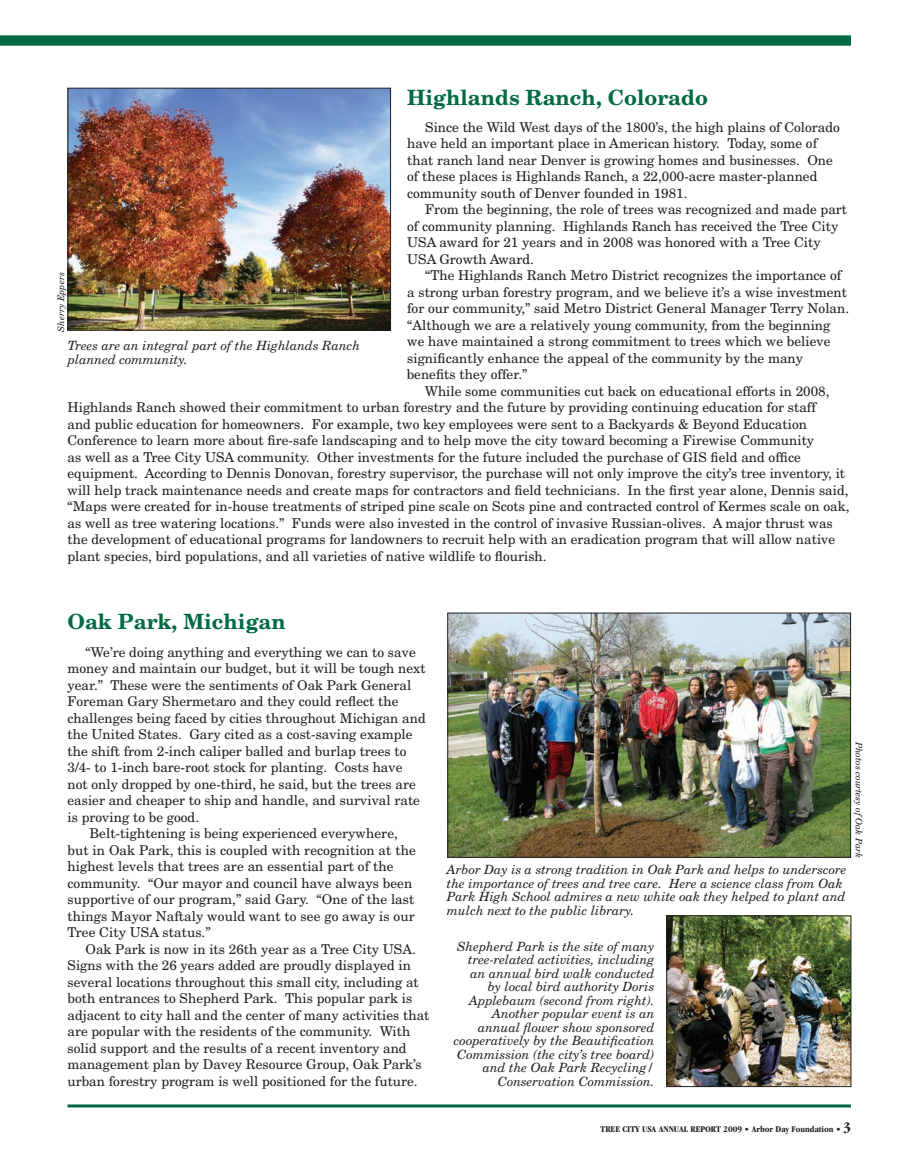
<style>
.page{position:relative;width:905px;height:1175px;background:#fff}
.page>*{position:absolute;margin:0;border:0;box-sizing:border-box;transform-origin:0 0}
.t1{font:700 21px "New Century Schlbk";color:#006a41}
.t2{font:13.5px/16.5px "New Century Schlbk";color:#231f20}
.t3{font:italic 12.75px/13.5px "New Century Schlbk";color:#231f20}
.t4{font:700 condensed 9px "Garamond";color:#231f20;scale:1.05 1}
.t5{font:italic 9px "New Century Schlbk";color:#231f20}
.s1{font-size:15px}
</style>
<div class="page">
<svg style="left:0;top:35px;width:850px;height:11px"></svg>
<hr style="left:68px;top:1104px;width:782px;height:3px;background:#006a41">
<img style="left:70px;top:90px;width:319px;height:238px">
<div style="left:68px;top:88px;width:323px;height:242px;border:1px solid #231f20"></div>
<img style="left:449px;top:614px;width:399px;height:241px">
<div style="left:447px;top:612px;width:403px;height:245px;border:1px solid #231f20"></div>
<img style="left:668px;top:917px;width:181px;height:168px">
<div style="left:666px;top:915px;width:185px;height:172px;border:1px solid #231f20"></div>
<h1 class="t1" style="left:407px;top:84px;width:302px">Highlands Ranch, Colorado</h1>
<p class="t2" style="left:407px;top:119px;width:434px;text-indent:18px">Since the Wild West days of the 1800’s, the high plains of Colorado have held an important place in American history. Today, some of that ranch land near Denver is growing homes and businesses. One of these places is Highlands Ranch, a 22,000-acre master-planned community south of Denver founded in 1981.</p>
<p class="t2" style="left:407px;top:201px;width:441px;text-indent:18px">From the beginning, the role of trees was recognized and made part of community planning. Highlands Ranch has received the Tree City USA award for 21 years and in 2008 was honored with a Tree City USA Growth Award.</p>
<p class="t2" style="left:407px;top:267px;width:444px;text-indent:18px">“The Highlands Ranch Metro District recognizes the importance of a strong urban forestry program, and we believe it’s a wise investment for our community,” said Metro District General Manager Terry Nolan. “Although we are a relatively young community, from the beginning we have maintained a strong commitment to trees which we believe significantly enhance the appeal of the community by the many benefits they offer.”</p>
<p class="t2" style="left:67px;top:383px;width:783px;text-indent:357px">While some communities cut back on educational efforts in 2008, Highlands Ranch showed their commitment to urban forestry and the future by providing continuing education for staff<br>and public education for homeowners. For example, two key employees were sent to a Backyards &amp; Beyond Education Conference to learn more about fire-safe landscaping and to help move the city toward becoming a Firewise Community<br>as well as a Tree City USA community. Other investments for the future included the purchase of GIS field and office equipment. According to Dennis Donovan, forestry supervisor, the purchase will not only improve the city’s tree inventory, it will help track maintenance needs and create maps for contractors and field technicians. In the first year alone, Dennis said, “Maps were created for in-house treatments of striped pine scale on Scots pine and contracted control of Kermes scale on oak, as well as tree watering locations.” Funds were also invested in the control of invasive Russian-olives. A major thrust was the development of educational programs for landowners to recruit help with an eradication program that will allow native plant species, bird populations, and all varieties of native wildlife to flourish.</p>
<p class="t5" style="left:56px;top:332px;width:61px;rotate:-90deg">Sherry Eppers</p>
<p class="t3" style="left:68px;top:339px;width:294px">Trees are an integral part of the Highlands Ranch planned community.</p>
<h1 class="t1" style="left:68px;top:608px;width:220px">Oak Park, Michigan</h1>
<p class="t2" style="left:86px;top:643px;width:332px">“We’re doing anything and everything we can to save</p>
<p class="t2" style="left:68px;top:660px;width:360px">money and maintain our budget, but it will be tough next</p>
<p class="t2" style="left:68px;top:676px;width:345px">year.” These were the sentiments of Oak Park General</p>
<p class="t2" style="left:68px;top:693px;width:332px">Foreman Gary Shermetaro and they could reflect the</p>
<p class="t2" style="left:68px;top:709px;width:360px">challenges being faced by cities throughout Michigan and</p>
<p class="t2" style="left:68px;top:726px;width:346px">the United States. Gary cited as a cost-saving example</p>
<p class="t2" style="left:68px;top:742px;width:340px">the shift from 2-inch caliper balled and burlap trees to</p>
<p class="t2" style="left:68px;top:759px;width:336px">3/4- to 1-inch bare-root stock for planting. Costs have</p>
<p class="t2" style="left:68px;top:775px;width:350px">not only dropped by one-third, he said, but the trees are</p>
<p class="t2" style="left:68px;top:792px;width:354px">easier and cheaper to ship and handle, and survival rate</p>
<p class="t2" style="left:68px;top:808px;width:133px">is proving to be good.</p>
<p class="t2" style="left:89px;top:825px;width:310px">Belt-tightening is being experienced everywhere,</p>
<p class="t2" style="left:68px;top:841px;width:350px">but in Oak Park, this is coupled with recognition at the</p>
<p class="t2" style="left:68px;top:858px;width:327px">highest levels that trees are an essential part of the</p>
<p class="t2" style="left:68px;top:874px;width:346px">community. “Our mayor and council have always been</p>
<p class="t2" style="left:68px;top:891px;width:348px">supportive of our program,” said Gary. “One of the last</p>
<p class="t2" style="left:68px;top:907px;width:349px">things Mayor Naftaly would want to see go away is our</p>
<p class="t2" style="left:68px;top:924px;width:145px">Tree City USA status.”</p>
<p class="t2" style="left:86px;top:940px;width:332px">Oak Park is now in its 26th year as a Tree City USA.</p>
<p class="t2" style="left:68px;top:957px;width:345px">Signs with the 26 years added are proudly displayed in</p>
<p class="t2" style="left:68px;top:973px;width:353px">several locations throughout this small city, including at</p>
<p class="t2" style="left:68px;top:990px;width:346px">both entrances to Shepherd Park. This popular park is</p>
<p class="t2" style="left:68px;top:1006px;width:363px">adjacent to city hall and the center of many activities that</p>
<p class="t2" style="left:68px;top:1023px;width:344px">are popular with the residents of the community. With</p>
<p class="t2" style="left:68px;top:1039px;width:341px">solid support and the results of a recent inventory and</p>
<p class="t2" style="left:68px;top:1056px;width:356px">management plan by Davey Resource Group, Oak Park’s</p>
<p class="t2" style="left:68px;top:1072px;width:352px">urban forestry program is well positioned for the future.</p>
<p class="t3" style="left:447px;top:863px;width:401px">Arbor Day is a strong tradition in Oak Park and helps to underscore the importance of trees and tree care. Here a science class from Oak Park High School admires a new white oak they helped to plant and mulch next to the public library.</p>
<p class="t5" style="left:864px;top:742px;width:118px;rotate:90deg">Photos courtesy of Oak Park</p>
<p class="t3" style="left:454px;top:939px;width:202px;text-align:right">Shepherd Park is the site of many tree-related activities, including an annual bird walk conducted by local bird authority Doris<br>Applebaum (second from right).<br>Another popular event is an annual flower show sponsored cooperatively by the Beautification<br>Commission (the city’s tree board) and the Oak Park Recycling/<br>Conservation Commission.</p>
<p class="t4" style="left:600px;top:1123px;width:240px">TREE CITY USA ANNUAL REPORT 2009 • Arbor Day Foundation • <span class="s1">3</span></p>
</div>
